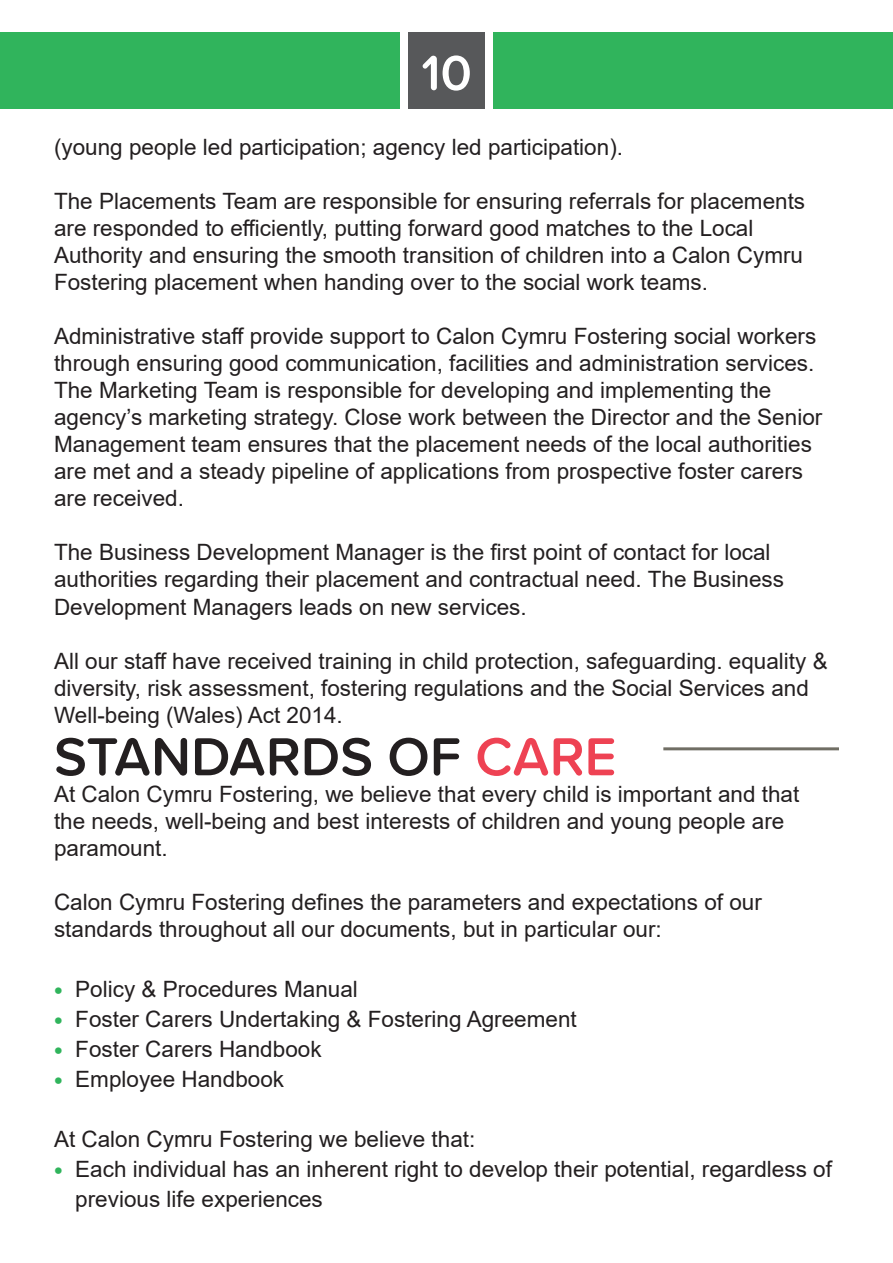
<style>
.page{position:relative;width:893px;height:1263px;background:#fff}
.page>*{position:absolute;margin:0;border:0;box-sizing:border-box;transform-origin:0 0}
.t1{font:600 55.5px "Proxima Soft";color:#231f20}
.t2{font:600 51px "Proxima Soft";color:#fff}
.Paragraph_Style_1{font:22.5px/27px "Arial";color:#231f20}
.s1{color:#ee4253}
.s2{font-family:"Montserrat";font-weight:800;color:#30b45c}
</style>
<div class="page">
<div style="left:0;top:32px;width:400px;height:76px;background:#30b45c"></div>
<div style="left:494px;top:32px;width:399px;height:76px;background:#30b45c"></div>
<div style="left:408px;top:32px;width:77px;height:76px;background:#57585a"></div>
<hr style="left:663px;top:747px;width:176px;height:3px;background:#706e64">
<h2 class="t2" style="left:421px;top:35px;width:52px">10</h2>
<p class="Paragraph_Style_1" style="left:54px;top:134px;width:571px">(young people led participation; agency led participation).</p>
<p class="Paragraph_Style_1" style="left:54px;top:188px;width:753px">The Placements Team are responsible for ensuring referrals for placements are responded to efficiently, putting forward good matches to the Local Authority and ensuring the smooth transition of children into a Calon Cymru Fostering placement when handing over to the social work teams.</p>
<p class="Paragraph_Style_1" style="left:54px;top:323px;width:770px">Administrative staff provide support to Calon Cymru Fostering social workers through ensuring good communication, facilities and administration services.<br>The Marketing Team is responsible for developing and implementing the agency’s marketing strategy. Close work between the Director and the Senior Management team ensures that the placement needs of the local authorities are met and a steady pipeline of applications from prospective foster carers are received.</p>
<p class="Paragraph_Style_1" style="left:54px;top:539px;width:732px">The Business Development Manager is the first point of contact for local authorities regarding their placement and contractual need. The Business<br>Development Managers leads on new services.</p>
<p class="Paragraph_Style_1" style="left:54px;top:647px;width:775px">All our staff have received training in child protection, safeguarding. equality &amp; diversity, risk assessment, fostering regulations and the Social Services and<br>Well-being (Wales) Act 2014.</p>
<p class="t1" style="left:54px;top:715px;width:564px">STANDARDS OF <span class="s1">CARE</span></p>
<p class="Paragraph_Style_1" style="left:54px;top:780px;width:747px">At Calon Cymru Fostering, we believe that every child is important and that the needs, well-being and best interests of children and young people are paramount.</p>
<p class="Paragraph_Style_1" style="left:54px;top:888px;width:709px">Calon Cymru Fostering defines the parameters and expectations of our standards throughout all our documents, but in particular our:</p>
<p class="Paragraph_Style_1" style="left:54px;top:975px;width:305px"><span class="s2">•</span> Policy &amp; Procedures Manual</p>
<p class="Paragraph_Style_1" style="left:54px;top:1005px;width:524px"><span class="s2">•</span> Foster Carers Undertaking &amp; Fostering Agreement</p>
<p class="Paragraph_Style_1" style="left:54px;top:1035px;width:269px"><span class="s2">•</span> Foster Carers Handbook</p>
<p class="Paragraph_Style_1" style="left:54px;top:1065px;width:232px"><span class="s2">•</span> Employee Handbook</p>
<p class="Paragraph_Style_1" style="left:54px;top:1125px;width:423px">At Calon Cymru Fostering we believe that:</p>
<p class="Paragraph_Style_1" style="left:75px;top:1154px;width:758px;line-height:30px;text-indent:-21px"><span class="s2">•</span> Each individual has an inherent right to develop their potential, regardless of previous life experiences</p>
</div>
